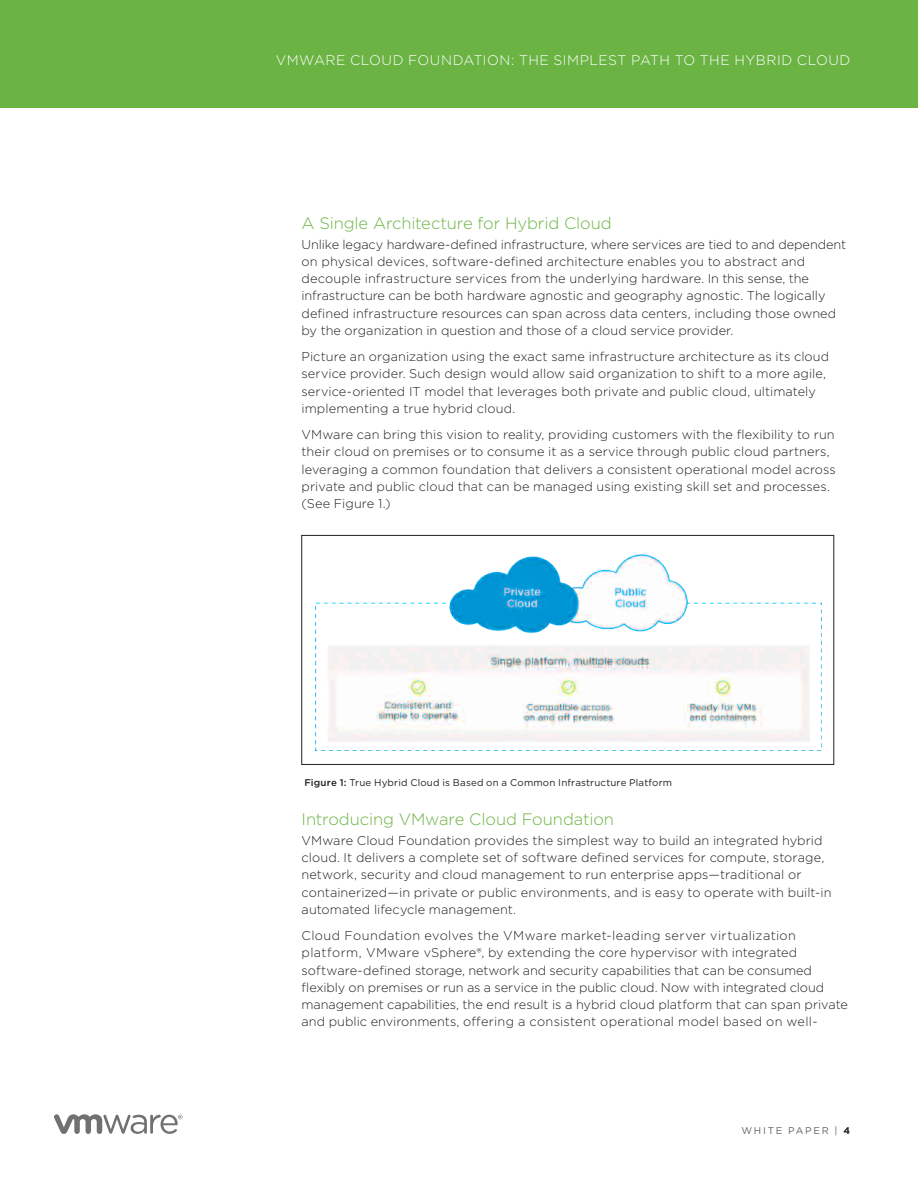
<style>
.page{position:relative;width:918px;height:1188px;background:#fff}
.page>*{position:absolute;margin:0;border:0;box-sizing:border-box;transform-origin:0 0}
.t1{font:300 16.5px "Gotham";letter-spacing:-.005em;color:#6bb444}
.t2{font:300 13.8px "Gotham";letter-spacing:.035em;color:#fff}
.t3{font:300 12.75px/17.2px "Gotham";letter-spacing:.005em;color:#231f20}
.t4{font:9.75px "Gotham";letter-spacing:.02em;color:#231f20}
.t5{font:9.75px "Gotham";letter-spacing:.175em;color:#636265}
.s1{font-weight:500}
.s2{font-weight:700;color:#231f20}
</style>
<div class="page">
<div style="left:0;top:0;width:918px;height:108px;background:#6bb444"></div>
<svg style="left:54px;top:1114px;width:129px;height:20px"></svg>
<img style="left:315px;top:554px;width:507px;height:197px">
<div style="left:302px;top:535px;width:532px;height:230px;border:1px solid #231f20"></div>
<p class="t2" style="left:276px;top:51px;width:576px">VMWARE CLOUD FOUNDATION: THE SIMPLEST PATH TO THE HYBRID CLOUD</p>
<p class="t1" style="left:302px;top:213px;width:312px">A Single Architecture for Hybrid Cloud</p>
<p class="t3" style="left:302px;top:235px;width:546px">Unlike legacy hardware-defined infrastructure, where services are tied to and dependent on physical devices, software-defined architecture enables you to abstract and decouple infrastructure services from the underlying hardware. In this sense, the infrastructure can be both hardware agnostic and geography agnostic. The logically defined infrastructure resources can span across data centers, including those owned by the organization in question and those of a cloud service provider.</p>
<p class="t3" style="left:302px;top:348px;width:529px">Picture an organization using the exact same infrastructure architecture as its cloud service provider. Such design would allow said organization to shift to a more agile, service-oriented IT model that leverages both private and public cloud, ultimately implementing a true hybrid cloud.</p>
<p class="t3" style="left:302px;top:426px;width:536px">VMware can bring this vision to reality, providing customers with the flexibility to run their cloud on premises or to consume it as a service through public cloud partners, leveraging a common foundation that delivers a consistent operational model across private and public cloud that can be managed using existing skill set and processes. (See Figure 1.)</p>
<p class="t4" style="left:304px;top:776px;width:369px"><span class="s1">Figure 1:</span> True Hybrid Cloud is Based on a Common Infrastructure Platform</p>
<p class="t1" style="left:302px;top:809px;width:314px">Introducing VMware Cloud Foundation</p>
<p class="t3" style="left:302px;top:831px;width:532px">VMware Cloud Foundation provides the simplest way to build an integrated hybrid cloud. It delivers a complete set of software defined services for compute, storage, network, security and cloud management to run enterprise apps—traditional or containerized—in private or public environments, and is easy to operate with built-in automated lifecycle management.</p>
<p class="t3" style="left:302px;top:927px;width:548px">Cloud Foundation evolves the VMware market-leading server virtualization platform, VMware vSphere®, by extending the core hypervisor with integrated software-defined storage, network and security capabilities that can be consumed flexibly on premises or run as a service in the public cloud. Now with integrated cloud management capabilities, the end result is a hybrid cloud platform that can span private and public environments, offering a consistent operational model based on well-</p>
<p class="t5" style="left:741px;top:1125px;width:110px">WHITE PAPER | <span class="s2">4</span></p>
</div>
